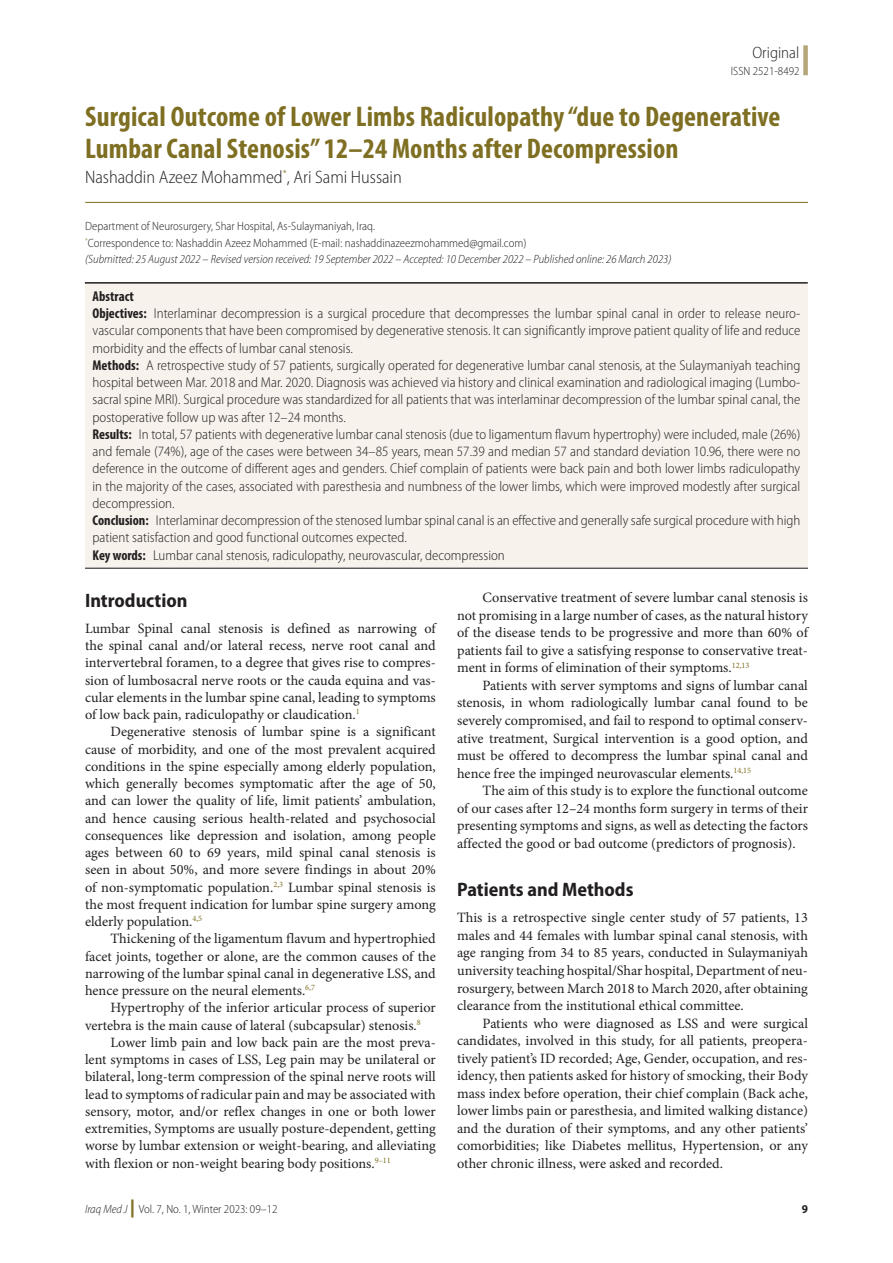
<style>
.page{position:relative;width:893px;height:1263px;background:#fff}
.page>*{position:absolute;margin:0;border:0;box-sizing:border-box;transform-origin:0 0}
.Article_Title{font:700 condensed 28.5px/31.5px "Myriad Pro";letter-spacing:.005em;color:#7e6f22}
.t1{font:700 semi-condensed 19.5px "Myriad Pro";color:#231f20}
.Author{font:300 semi-condensed 18px "Myriad Pro";color:#231f20}
.t2{font:300 semi-condensed 16.5px "Myriad Pro";color:#231f20}
.Tx{font:14.25px/17.2px "Minion Pro";letter-spacing:-.005em;color:#231f20;text-align:justify}
.Abstract_Tx{font:300 semi-condensed 14.25px/17.2px "Myriad Pro";color:#231f20;text-align:justify}
.Txf{font:14.25px/17.2px "Minion Pro";color:#231f20;text-align:justify}
.Abstract_Tx-2{font:700 condensed 14.25px "Myriad Pro";color:#231f20}
.Author_Aff{font:300 semi-condensed 12px "Myriad Pro";color:#231f20}
.Author_Aff-2{font:italic 300 semi-condensed 12px "Myriad Pro";color:#231f20}
.t3{font:700 semi-condensed 12px "Myriad Pro";color:#231f20}
.s1{font-weight:700;font-stretch:condensed}
.s2{font-style:italic}
.s3{font-weight:900;font-stretch:normal;font-size:18px;color:#7e6f22}
</style>
<div class="page">
<div style="left:803px;top:45px;width:5px;height:30px;background:#b4a678"></div>
<hr style="left:85px;top:202px;width:723px;height:1px;background:#7e6f22">
<div style="left:85px;top:283px;width:723px;height:284px;background:#f7f2ec"></div>
<hr style="left:85px;top:568px;width:723px;height:1px;background:#231f20">
<hr style="left:85px;top:282px;width:723px;height:2px;background:#231f20">
<p class="t2" style="left:752px;top:42px;width:49px">Original</p>
<p class="Author_Aff" style="left:731px;top:63px;width:70px">ISSN 2521-8492</p>
<p class="Article_Title" style="left:85px;top:100px;width:697px">Surgical Outcome of Lower Limbs Radiculopathy “due to Degenerative<br>Lumbar Canal Stenosis” 12–24 Months after Decompression</p>
<p class="Author" style="left:85px;top:166px;width:318px">Nashaddin Azeez Mohammed<sup>*</sup>, Ari Sami Hussain</p>
<p class="Author_Aff" style="left:85px;top:219px;width:291px">Department of Neurosurgery, Shar Hospital, As-Sulaymaniyah, Iraq.</p>
<p class="Author_Aff" style="left:85px;top:235px;width:443px"><sup>*</sup>Correspondence to: Nashaddin Azeez Mohammed (E-mail: nashaddinazeezmohammed@gmail.com)</p>
<p class="Author_Aff-2" style="left:85px;top:252px;width:588px">(Submitted: 25 August 2022 – Revised version received: 19 September 2022 – Accepted: 10 December 2022 – Published online: 26 March 2023)</p>
<p class="Abstract_Tx-2" style="left:93px;top:287px;width:43px">Abstract</p>
<p class="Abstract_Tx" style="left:93px;top:305px;width:709px"><span class="s1">Objectives:</span> Interlaminar decompression is a surgical procedure that decompresses the lumbar spinal canal in order to release neuro&shy;vascular components that have been compromised by degenerative stenosis. It can significantly improve patient quality of life and reduce morbidity and the effects of lumbar canal stenosis.</p>
<p class="Abstract_Tx" style="left:93px;top:356px;width:709px"><span class="s1">Methods:</span> A retrospective study of 57 patients, surgically operated for degenerative lumbar canal stenosis, at the Sulaymaniyah teaching hospital between Mar. 2018 and Mar. 2020. Diagnosis was achieved via history and clinical examination and radiological imaging (Lumbo&shy;sacral spine MRI). Surgical procedure was standardized for all patients that was interlaminar decompression of the lumbar spinal canal, the postoperative follow up was after 12–24 months.</p>
<p class="Abstract_Tx" style="left:93px;top:425px;width:709px"><span class="s1">Results:</span> In total, 57 patients with degenerative lumbar canal stenosis (due to ligamentum flavum hypertrophy) were included, male (26%) and female (74%), age of the cases were between 34–85 years, mean 57.39 and median 57 and standard deviation 10.96, there were no deference in the outcome of different ages and genders. Chief complain of patients were back pain and both lower limbs radiculopathy in the majority of the cases, associated with paresthesia and numbness of the lower limbs, which were improved modestly after surgical decompression.</p>
<p class="Abstract_Tx" style="left:93px;top:512px;width:709px"><span class="s1">Conclusion:</span> Interlaminar decompression of the stenosed lumbar spinal canal is an effective and generally safe surgical procedure with high patient satisfaction and good functional outcomes expected.</p>
<p class="Abstract_Tx" style="left:93px;top:546px;width:414px"><span class="s1">Key words:</span> Lumbar canal stenosis, radiculopathy, neurovascular, decompression</p>
<h1 class="t1" style="left:85px;top:589px;width:104px">Introduction</h1>
<p class="Txf" style="left:85px;top:620px;width:352px">Lumbar Spinal canal stenosis is defined as narrowing of the spinal canal and/or lateral recess, nerve root canal and intervertebral foramen, to a degree that gives rise to compres&shy;sion of lumbosacral nerve roots or the cauda equina and vas&shy;cular elements in the lumbar spine canal, leading to symptoms of low back pain, radiculopathy or claudication.<sup>1</sup></p>
<p class="Tx" style="left:85px;top:723px;width:352px;text-indent:26px">Degenerative stenosis of lumbar spine is a significant cause of morbidity, and one of the most prevalent acquired conditions in the spine especially among elderly population, which generally becomes symptomatic after the age of 50, and can lower the quality of life, limit patients’ ambulation, and hence causing serious health-related and psychosocial consequences like depression and isolation, among people ages between 60 to 69 years, mild spinal canal stenosis is seen in about 50%, and more severe findings in about 20% of non-symptomatic population.<sup>2,3</sup> Lumbar spinal stenosis is the most frequent indication for lumbar spine surgery among elderly population.<sup>4,5</sup></p>
<p class="Tx" style="left:85px;top:930px;width:352px;text-indent:26px">Thickening of the ligamentum flavum and hypertrophied facet joints, together or alone, are the common causes of the narrowing of the lumbar spinal canal in degenerative LSS, and hence pressure on the neural elements.<sup>6,7</sup></p>
<p class="Tx" style="left:85px;top:999px;width:352px;text-indent:26px">Hypertrophy of the inferior articular process of superior vertebra is the main cause of lateral (subcapsular) stenosis.<sup>8</sup></p>
<p class="Tx" style="left:85px;top:1034px;width:352px;text-indent:26px">Lower limb pain and low back pain are the most preva&shy;lent symptoms in cases of LSS, Leg pain may be unilateral or bilateral, long-term compression of the spinal nerve roots will lead to symptoms of radicular pain and may be associated with sensory, motor, and/or reflex changes in one or both lower extremities, Symptoms are usually posture-dependent, getting worse by lumbar extension or weight-bearing, and alleviating with flexion or non-weight bearing body positions.<sup>9–11</sup></p>
<p class="Tx" style="left:457px;top:589px;width:352px;text-indent:26px">Conservative treatment of severe lumbar canal stenosis is not promising in a large number of cases, as the natural history of the disease tends to be progressive and more than 60% of patients fail to give a satisfying response to conservative treat&shy;ment in forms of elimination of their symptoms.<sup>12,13</sup></p>
<p class="Tx" style="left:457px;top:677px;width:352px;text-indent:26px">Patients with server symptoms and signs of lumbar canal stenosis, in whom radiologically lumbar canal found to be severely compromised, and fail to respond to optimal conserv&shy;ative treatment, Surgical intervention is a good option, and must be offered to decompress the lumbar spinal canal and hence free the impinged neurovascular elements.<sup>14,15</sup></p>
<p class="Tx" style="left:457px;top:782px;width:352px;text-indent:26px">The aim of this study is to explore the functional outcome of our cases after 12–24 months form surgery in terms of their presenting symptoms and signs, as well as detecting the factors affected the good or bad outcome (predictors of prognosis).</p>
<h1 class="t1" style="left:457px;top:878px;width:178px">Patients and Methods</h1>
<p class="Txf" style="left:457px;top:909px;width:352px">This is a retrospective single center study of 57 patients, 13 males and 44 females with lumbar spinal canal stenosis, with age ranging from 34 to 85 years, conducted in Sulaymaniyah university teaching hospital/Shar hospital, Department of neu&shy;rosurgery, between March 2018 to March 2020, after obtaining clearance from the institutional ethical committee.</p>
<p class="Tx" style="left:457px;top:1014px;width:352px;text-indent:26px">Patients who were diagnosed as LSS and were surgical candidates, involved in this study, for all patients, preopera&shy;tively patient’s ID recorded; Age, Gender, occupation, and res&shy;idency, then patients asked for history of smocking, their Body mass index before operation, their chief complain (Back ache, lower limbs pain or paresthesia, and limited walking distance) and the duration of their symptoms, and any other patients’ comorbidities; like Diabetes mellitus, Hypertension, or any other chronic illness, were asked and recorded.</p>
<p class="Author_Aff" style="left:85px;top:1202px;width:194px"><span class="s2">Iraq Med J</span> <span class="s3">|</span> Vol. 7, No. 1, Winter 2023: 09–12</p>
<p class="t3" style="left:802px;top:1202px;width:8px">9</p>
</div>
